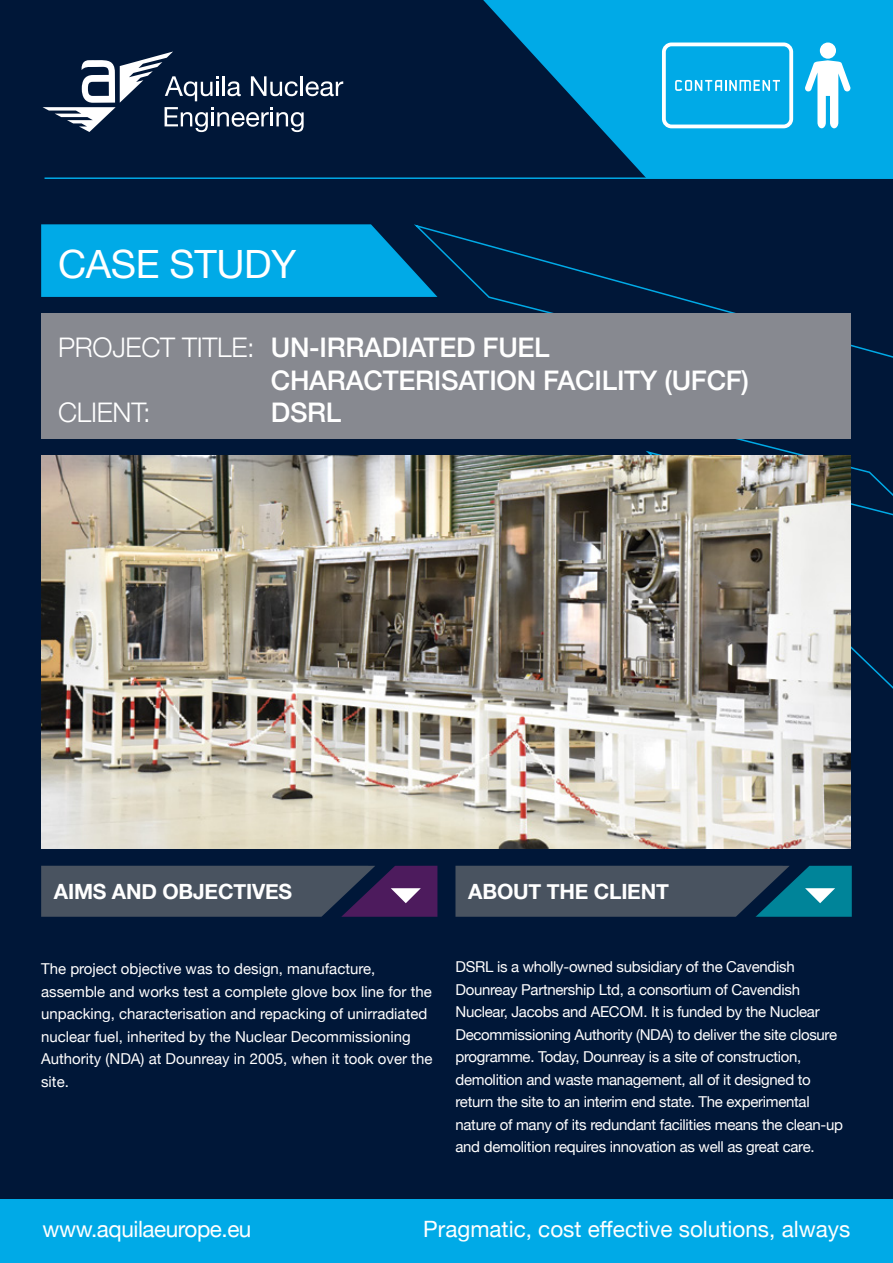
<style>
.page{position:relative;width:893px;height:1263px;background:#001738}
.page>*{position:absolute;margin:0;border:0;box-sizing:border-box;transform-origin:0 0}
.t1{font:39px "Helvetica Neue";letter-spacing:-.01em;color:#fff}
.t2{font:500 27px/32.4px "Helvetica Neue";letter-spacing:-.01em;color:#fff}
.t3{font:300 27px "Helvetica Neue";letter-spacing:-.01em;color:#fff}
.t4{font:22.5px "Helvetica Neue";color:#fff}
.t5{font:22.5px "Helvetica Neue";letter-spacing:-.02em;color:#fff}
.t6{font:700 21px "Helvetica Neue";letter-spacing:-.01em;color:#fff}
.t7{font:15px/22.5px "Helvetica Neue";letter-spacing:-.02em;color:#fff}
.t8{font:15px/22.5px "Helvetica Neue";color:#fff}
.s1{font-weight:300}
</style>
<div class="page">
<div style="left:0;top:1199px;width:893px;height:64px;background:#00aae7"></div>
<svg style="left:483px;top:0;width:410px;height:177px;fill:#00aae7"></svg>
<svg style="left:43px;top:51px;width:300px;height:81px"></svg>
<div style="left:41px;top:224px;width:370px;height:73px;background:#00aae7"></div>
<svg style="left:411px;top:224px;width:482px;height:594px"></svg>
<div style="left:820px;top:43px;width:16px;height:16px;background:#fff;border-radius:50%"></div>
<svg style="left:805px;top:60px;width:45px;height:68px;background:#85d6f3"></svg>
<svg style="left:662px;top:43px;width:131px;height:85px;background:#2bb8eb"></svg>
<hr style="left:45px;top:177px;width:848px;height:2px;background:#00aae7">
<img style="left:41px;top:456px;width:809px;height:393px">
<div style="left:41px;top:314px;width:809px;height:125px;background:#878990"></div>
<svg style="left:41px;top:866px;width:396px;height:51px;background:#47485f"></svg>
<svg style="left:455px;top:866px;width:397px;height:51px;background:#3b5968"></svg>
<h1 class="t1" style="left:58px;top:236px;width:240px">CASE STUDY</h1>
<h2 class="t2" style="left:271px;top:329px;width:480px;text-indent:-213px"><span class="s1">PROJECT TITLE:</span> UN-IRRADIATED FUEL<br>CHARACTERISATION FACILITY (UFCF)</h2>
<h2 class="t3" style="left:58px;top:391px;width:94px">CLIENT:</h2>
<h2 class="t2" style="left:271px;top:394px;width:72px">DSRL</h2>
<h3 class="t6" style="left:54px;top:875px;width:240px">AIMS AND OBJECTIVES</h3>
<h3 class="t6" style="left:468px;top:875px;width:202px">ABOUT THE CLIENT</h3>
<p class="t8" style="left:41px;top:958px;width:393px">The project objective was to design, manufacture, assemble and works test a complete glove box line for the unpacking, characterisation and repacking of unirradiated nuclear fuel, inherited by the Nuclear Decommissioning Authority (NDA) at Dounreay in 2005, when it took over the site.</p>
<p class="t7" style="left:455px;top:956px;width:389px">DSRL is a wholly-owned subsidiary of the Cavendish Dounreay Partnership Ltd, a consortium of Cavendish Nuclear, Jacobs and AECOM. It is funded by the Nuclear Decommissioning Authority (NDA) to deliver the site closure programme. Today, Dounreay is a site of construction, demolition and waste management, all of it designed to return the site to an interim end state. The experimental nature of many of its redundant facilities means the clean-up and demolition requires innovation as well as great care.</p>
<h3 class="t5" style="left:43px;top:1213px;width:210px">www.aquilaeurope.eu</h3>
<h3 class="t4" style="left:423px;top:1213px;width:429px">Pragmatic, cost effective solutions, always</h3>
</div>
